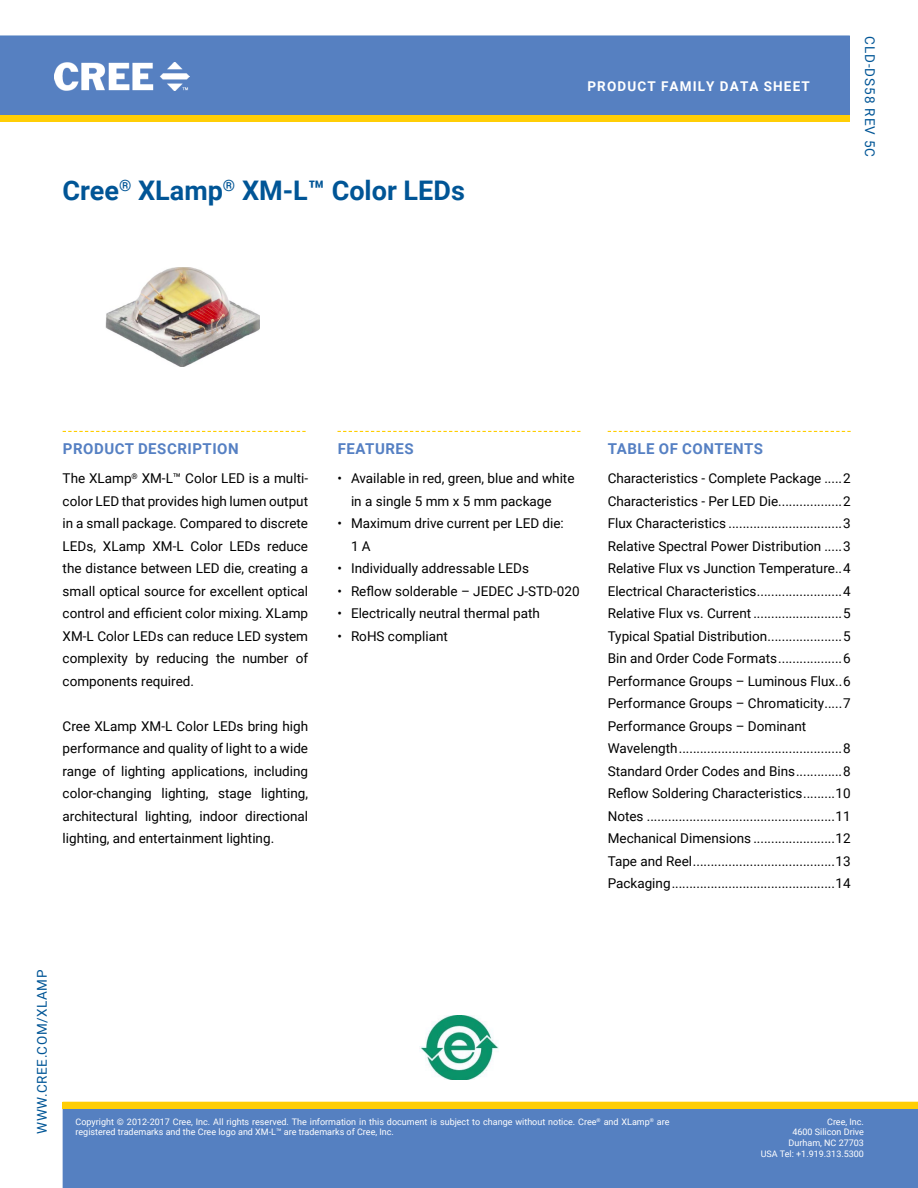
<style>
.page{position:relative;width:918px;height:1188px;background:#fff}
.page>*{position:absolute;margin:0;border:0;box-sizing:border-box;transform-origin:0 0}
.t1{font:700 27px "Roboto";color:#005596}
.t2{font:700 15px "Roboto";letter-spacing:.035em;color:#5580c3}
.t3{font:13.5px/22.5px "Roboto";color:#000}
.t4{font:700 13.5px "Roboto";letter-spacing:.085em;color:#fff}
.t5{font:13.5px "Roboto";letter-spacing:.045em;color:#005596}
.t6{font:13.5px "Roboto";letter-spacing:.07em;color:#005596}
.t7{font:9px/10.8px "Roboto";color:#fff}
</style>
<div class="page">
<div style="left:63px;top:1108px;width:855px;height:80px;background:#5580c1"></div>
<div style="left:0;top:36px;width:850px;height:79px;background:#5680c1"></div>
<hr style="left:0;top:35px;width:850px;height:2px;background:#5381c2">
<img style="left:55px;top:62px;width:134px;height:29px">
<div style="left:0;top:115px;width:850px;height:7px;background:#ffce06"></div>
<div style="left:63px;top:1102px;width:855px;height:6px;background:#ffce06"></div>
<svg style="left:63px;top:431px;width:243px;height:1px"></svg>
<svg style="left:338px;top:431px;width:242px;height:1px"></svg>
<svg style="left:608px;top:431px;width:243px;height:1px"></svg>
<img style="left:106px;top:267px;width:154px;height:100px">
<img style="left:419px;top:1016px;width:80px;height:64px">
<h1 class="t1" style="left:63px;top:172px;width:404px">CREE<sup>®</sup> XLAMP<sup>®</sup> XM-L™ COLOR LEDS</h1>
<p class="t4" style="left:587px;top:77px;width:224px">PRODUCT FAMILY DATA SHEET</p>
<p class="t6" style="left:879px;top:36px;width:123px;rotate:90deg">CLD-DS58 Rev 5C</p>
<p class="t2" style="left:63px;top:438px;width:177px">PRODUCT DESCRIPTION</p>
<p class="t3" style="left:63px;top:467px;width:247px;text-align:justify">The XLamp<sup>®</sup> XM-L™ Color LED is a multi&shy;color LED that provides high lumen output in a small package. Compared to discrete LEDs, XLamp XM-L Color LEDs reduce the distance between LED die, creating a small optical source for excellent optical control and efficient color mixing. XLamp XM-L Color LEDs can reduce LED system complexity by reducing the number of components required.</p>
<p class="t3" style="left:63px;top:714px;width:247px;text-align:justify">Cree XLamp XM-L Color LEDs bring high performance and quality of light to a wide range of lighting applications, including color-changing lighting, stage lighting, architectural lighting, indoor directional lighting, and entertainment lighting.</p>
<p class="t2" style="left:338px;top:438px;width:39px">FEATUR</p>
<p class="t2" style="left:396px;top:438px;width:19px">ES</p>
<p class="t3" style="left:351px;top:467px;width:225px;text-indent:-14px">• Available in red, green, blue and white in a single 5 mm x 5 mm package</p>
<p class="t3" style="left:351px;top:512px;width:214px;text-indent:-14px">• Maximum drive current per LED die:<br>1 A</p>
<p class="t3" style="left:338px;top:557px;width:193px">• Individually addressable LEDs</p>
<p class="t3" style="left:338px;top:579px;width:244px">• Reflow solderable – JEDEC J-STD-020</p>
<p class="t3" style="left:338px;top:602px;width:204px">• Electrically neutral thermal path</p>
<p class="t3" style="left:338px;top:624px;width:112px">• RoHS compliant</p>
<p class="t2" style="left:608px;top:438px;width:157px">TABLE OF CONTENTS</p>
<p class="t3" style="left:608px;top:467px;width:245px">Characteristics - Complete Package .....2<br>Characteristics - Per LED Die..................2<br>Flux Characteristics ................................3<br>Relative Spectral Power Distribution .....3<br>Relative Flux vs Junction Temperature..4<br>Electrical Characteristics........................4<br>Relative Flux vs. Current .........................5<br>Typical Spatial Distribution.....................5<br>Bin and Order Code Formats..................6<br>Performance Groups – Luminous Flux..6<br>Performance Groups – Chromaticity.....7<br>Performance Groups – Dominant Wavelength..............................................8<br>Standard Order Codes and Bins.............8<br>Reflow Soldering Characteristics.........10<br>Notes .....................................................11<br>Mechanical Dimensions .......................12<br>Tape and Reel........................................13<br>Packaging..............................................14</p>
<p class="t5" style="left:33px;top:1134px;width:165px;rotate:-90deg">www.cree.com/Xlam p</p>
<p class="t7" style="left:76px;top:1116px;width:596px">Copyright © 2012-2017 Cree, Inc. All rights reserved. The information in this document is subject to change without notice. Cree<sup>®</sup> and XLamp<sup>®</sup> are registered trademarks and the Cree logo and XM-L™ are trademarks of Cree, Inc.</p>
<p class="t7" style="left:761px;top:1116px;width:105px;text-align:right">Cree, Inc.<br>4600 Silicon Drive<br>Durham, NC 27703<br>USA Tel: +1.919.313.5300</p>
</div>
